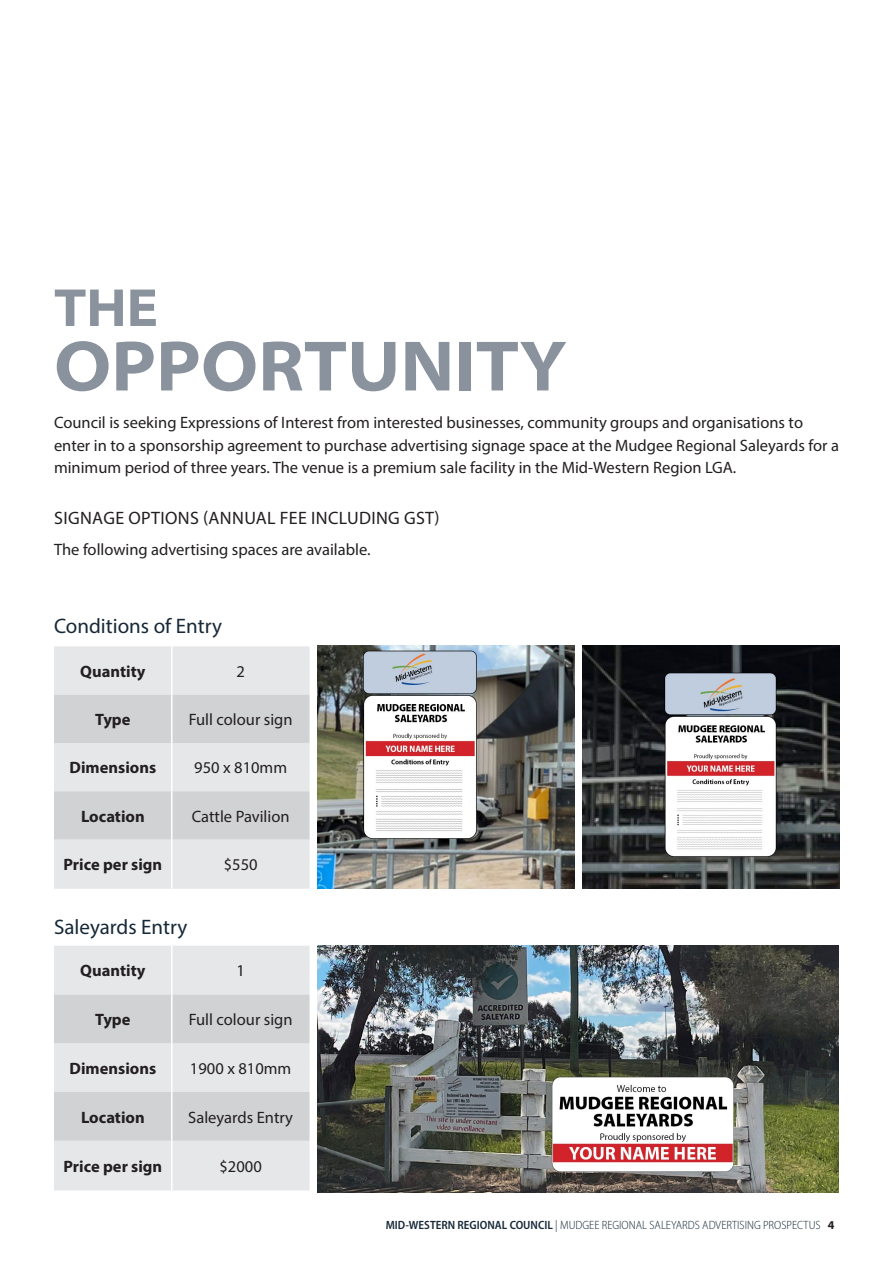
<style>
.page{position:relative;width:893px;height:1263px;background:#fff}
.page>*{position:absolute;margin:0;border:0;box-sizing:border-box;transform-origin:0 0}
.t1{font:700 semi-expanded 72px "Myriad Pro";color:#8a929d}
.t2{font:700 semi-expanded 54px "Myriad Pro";color:#8a929d}
.t3{font:21px "Myriad Pro";color:#172938}
.Subhead{font:18px "Myriad Pro";letter-spacing:.02em;color:#231f20}
.Body_text{font:16.5px/22.5px "Myriad Pro";color:#231f20}
.t4{font:700 16.5px "Myriad Pro";color:#231f20}
.t5{font:300 semi-condensed 12px "Myriad Pro";color:#172938}
.s1{font-weight:600}
.s2{font-weight:700;font-stretch:normal;color:#231f20}
</style>
<div class="page">
<div style="left:54px;top:646px;width:256px;height:243px;background:#e6e7e9"></div>
<svg style="left:54px;top:695px;width:256px;height:144px;background:#d8d9db"></svg>
<hr style="left:171px;top:646px;width:2px;height:49px;background:#fff">
<hr style="left:171px;top:695px;width:2px;height:48px;background:#fff">
<hr style="left:171px;top:743px;width:2px;height:48px;background:#fff">
<hr style="left:171px;top:791px;width:2px;height:48px;background:#fff">
<hr style="left:171px;top:839px;width:2px;height:50px;background:#fff">
<div style="left:54px;top:946px;width:256px;height:244px;background:#e6e7e9"></div>
<svg style="left:54px;top:994px;width:256px;height:147px;background:#d8d9db"></svg>
<hr style="left:171px;top:946px;width:2px;height:48px;background:#fff">
<hr style="left:171px;top:994px;width:2px;height:49px;background:#fff">
<hr style="left:171px;top:1043px;width:2px;height:49px;background:#fff">
<hr style="left:171px;top:1092px;width:2px;height:49px;background:#fff">
<hr style="left:171px;top:1141px;width:2px;height:49px;background:#fff">
<img style="left:318px;top:646px;width:257px;height:243px">
<img style="left:317px;top:946px;width:522px;height:246px">
<img style="left:583px;top:646px;width:257px;height:243px">
<p class="t2" style="left:54px;top:272px;width:105px">THE</p>
<p class="t1" style="left:54px;top:319px;width:515px">OPPORTUNITY</p>
<p class="Body_text" style="left:54px;top:411px;width:786px">Council is seeking Expressions of Interest from interested businesses, community groups and organisations to enter in to a sponsorship agreement to purchase advertising signage space at the Mudgee Regional Saleyards for a minimum period of three years. The venue is a premium sale facility in the Mid-Western Region LGA.</p>
<p class="Subhead" style="left:54px;top:506px;width:387px">SIGNAGE OPTIONS (ANNUAL FEE INCLUDING GST)</p>
<p class="Body_text" style="left:54px;top:538px;width:318px">The following advertising spaces are available.</p>
<p class="t3" style="left:54px;top:613px;width:169px">Conditions of Entry</p>
<p class="t4" style="left:80px;top:660px;width:67px">Quantity</p>
<p class="Body_text" style="left:236px;top:660px;width:10px">2</p>
<p class="t4" style="left:95px;top:709px;width:37px">Type</p>
<p class="Body_text" style="left:189px;top:708px;width:105px">Full colour sign</p>
<p class="t4" style="left:70px;top:757px;width:88px">Dimensions</p>
<p class="Body_text" style="left:194px;top:756px;width:94px">950 x 810mm</p>
<p class="t4" style="left:81px;top:805px;width:65px">Location</p>
<p class="Body_text" style="left:192px;top:804px;width:99px">Cattle Pavilion</p>
<p class="t4" style="left:64px;top:854px;width:100px">Price per sign</p>
<p class="Body_text" style="left:224px;top:853px;width:35px">$550</p>
<p class="t3" style="left:54px;top:914px;width:135px">Saleyards Entry</p>
<p class="t4" style="left:80px;top:960px;width:67px">Quantity</p>
<p class="Body_text" style="left:236px;top:959px;width:10px">1</p>
<p class="t4" style="left:95px;top:1009px;width:37px">Type</p>
<p class="Body_text" style="left:189px;top:1008px;width:105px">Full colour sign</p>
<p class="t4" style="left:70px;top:1057px;width:88px">Dimensions</p>
<p class="Body_text" style="left:190px;top:1057px;width:103px">1900 x 810mm</p>
<p class="t4" style="left:81px;top:1106px;width:65px">Location</p>
<p class="Body_text" style="left:188px;top:1105px;width:106px">Saleyards Entry</p>
<p class="t4" style="left:64px;top:1155px;width:100px">Price per sign</p>
<p class="Body_text" style="left:220px;top:1155px;width:44px">$2000</p>
<p class="t5" style="left:386px;top:1217px;width:450px"><span class="s1">MID-WESTERN REGIONAL COUNCIL</span> | MUDGEE REGIONAL SALEYARDS ADVERTISING PROSPECTUS <span class="s2">4</span></p>
</div>
